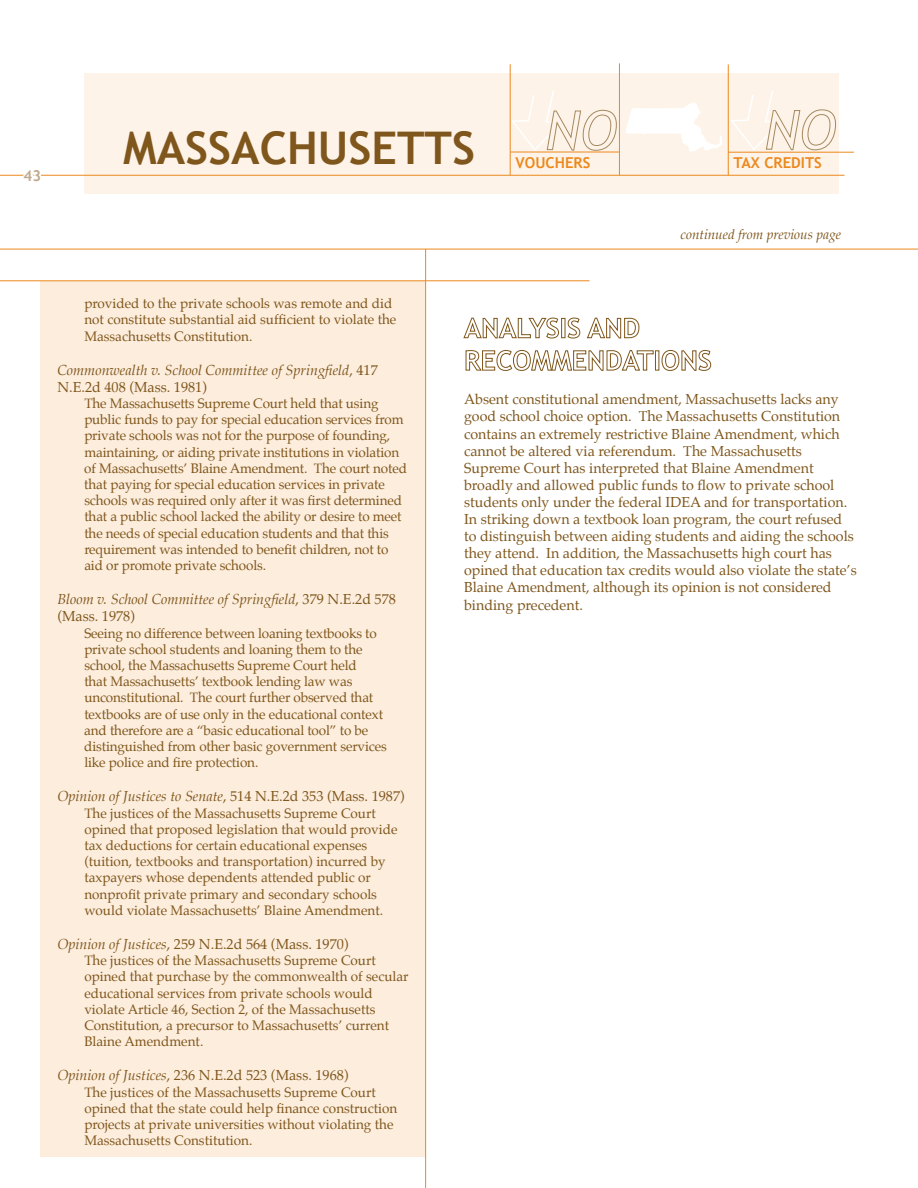
<style>
.page{position:relative;width:918px;height:1188px;background:#fff}
.page>*{position:absolute;margin:0;border:0;box-sizing:border-box;transform-origin:0 0}
.t1{font:700 45px "Trebuchet MS";color:#7f561b}
.t2{font:700 15px "Trebuchet MS";color:#ec891d}
.t3{font:700 15px "Trebuchet MS";color:#bfaa8d}
.t4{font:14.25px/17.1px "Palatino";color:#7f561b}
.t5{font:italic 14.25px/17.1px "Palatino";color:#7f561b}
.t6{font:13.5px/16.2px "Palatino";letter-spacing:-.01em;color:#7f561b}
.t7{font:italic 13.5px "Palatino";color:#7f561b}
.s1{font-style:normal}
.s2{font-style:italic}
</style>
<div class="page">
<div style="left:84px;top:74px;width:755px;height:120px;background:#fdf3e8"></div>
<svg style="left:626px;top:102px;width:96px;height:49px"></svg>
<div style="left:40px;top:281px;width:386px;height:875px;background:#fceddd"></div>
<hr style="left:0;top:281px;width:590px;height:1px;background:#ec891d">
<svg style="left:463px;top:317px;width:96px;height:22px"></svg>
<div style="left:561px;top:318px;width:4px;height:20px;border:1px solid #7f561b"></div>
<svg style="left:567px;top:317px;width:73px;height:22px"></svg>
<svg style="left:465px;top:350px;width:189px;height:21px"></svg>
<div style="left:655px;top:350px;width:4px;height:20px;border:1px solid #7f561b"></div>
<svg style="left:661px;top:350px;width:50px;height:21px"></svg>
<hr style="left:0;top:175px;width:844px;height:1px;background:#ec891d">
<hr style="left:510px;top:64px;width:1px;height:111px;background:#ec891d">
<hr style="left:619px;top:63px;width:1px;height:112px;background:#ec891d">
<hr style="left:510px;top:152px;width:109px;height:1px;background:#ec891d">
<hr style="left:728px;top:64px;width:1px;height:111px;background:#ec891d">
<hr style="left:728px;top:152px;width:126px;height:1px;background:#ec891d">
<svg style="left:509px;top:89px;width:108px;height:63px"></svg>
<svg style="left:20px;top:174px;width:24px;height:2px"></svg>
<hr style="left:0;top:249px;width:918px;height:1px;background:#ec891d">
<hr style="left:425px;top:249px;width:1px;height:939px;background:#ec891d">
<svg style="left:729px;top:90px;width:107px;height:62px"></svg>
<p class="t3" style="left:24px;top:166px;width:9px">43</p>
<h1 class="t1" style="left:123px;top:120px;width:350px">MASSACHUSETTS</h1>
<p class="t2" style="left:516px;top:153px;width:75px">VOUCHERS</p>
<p class="t2" style="left:734px;top:153px;width:89px">TAX CREDITS</p>
<p class="t7" style="left:681px;top:226px;width:162px">continued from previous page</p>
<p class="t6" style="left:84px;top:297px;width:314px">provided to the private schools was remote and did not constitute substantial aid sufficient to violate the<br>Massachusetts Constitution.</p>
<p class="t5" style="left:57px;top:363px;width:322px">Commonwealth v. School Committee of Springfield<span class="s1">, 417<br>N.E.2d 408 (Mass. 1981)</span></p>
<p class="t6" style="left:84px;top:396px;width:324px">The Massachusetts Supreme Court held that using public funds to pay for special education services from private schools was not for the purpose of founding, maintaining, or aiding private institutions in violation of Massachusetts’ Blaine Amendment. The court noted that paying for special education services in private schools was required only after it was first determined that a public school lacked the ability or desire to meet the needs of special education students and that this requirement was intended to benefit children, not to aid or promote private schools.</p>
<p class="t5" style="left:57px;top:592px;width:340px">Bloom v. School Committee of Springfield<span class="s1">, 379 N.E.2d 578 (Mass. 1978)</span></p>
<p class="t6" style="left:84px;top:626px;width:304px">Seeing no difference between loaning textbooks to private school students and loaning them to the school, the Massachusetts Supreme Court held<br>that Massachusetts’ textbook lending law was unconstitutional. The court further observed that textbooks are of use only in the educational context and therefore are a “basic educational tool” to be distinguished from other basic government services like police and fire protection.</p>
<p class="t5" style="left:57px;top:789px;width:349px">Opinion of Justices to Senate<span class="s1">, 514 N.E.2d 353 (Mass. 1987)</span></p>
<p class="t6" style="left:84px;top:806px;width:315px">The justices of the Massachusetts Supreme Court opined that proposed legislation that would provide tax deductions for certain educational expenses (tuition, textbooks and transportation) incurred by taxpayers whose dependents attended public or nonprofit private primary and secondary schools would violate Massachusetts’ Blaine Amendment.</p>
<p class="t4" style="left:57px;top:937px;width:293px"><span class="s2">Opinion of Justices</span>, 259 N.E.2d 564 (Mass. 1970)</p>
<p class="t6" style="left:84px;top:954px;width:326px">The justices of the Massachusetts Supreme Court opined that purchase by the commonwealth of secular educational services from private schools would violate Article 46, Section 2, of the Massachusetts Constitution, a precursor to Massachusetts’ current Blaine Amendment.</p>
<p class="t4" style="left:57px;top:1068px;width:293px"><span class="s2">Opinion of Justices</span>, 236 N.E.2d 523 (Mass. 1968)</p>
<p class="t6" style="left:84px;top:1085px;width:314px">The justices of the Massachusetts Supreme Court opined that the state could help finance construction projects at private universities without violating the Massachusetts Constitution.</p>
<p class="t4" style="left:464px;top:392px;width:394px">Absent constitutional amendment, Massachusetts lacks any good school choice option. The Massachusetts Constitution contains an extremely restrictive Blaine Amendment, which cannot be altered via referendum. The Massachusetts Supreme Court has interpreted that Blaine Amendment broadly and allowed public funds to flow to private school students only under the federal IDEA and for transportation.<br>In striking down a textbook loan program, the court refused to distinguish between aiding students and aiding the schools they attend. In addition, the Massachusetts high court has opined that education tax credits would also violate the state’s Blaine Amendment, although its opinion is not considered binding precedent.</p>
</div>
